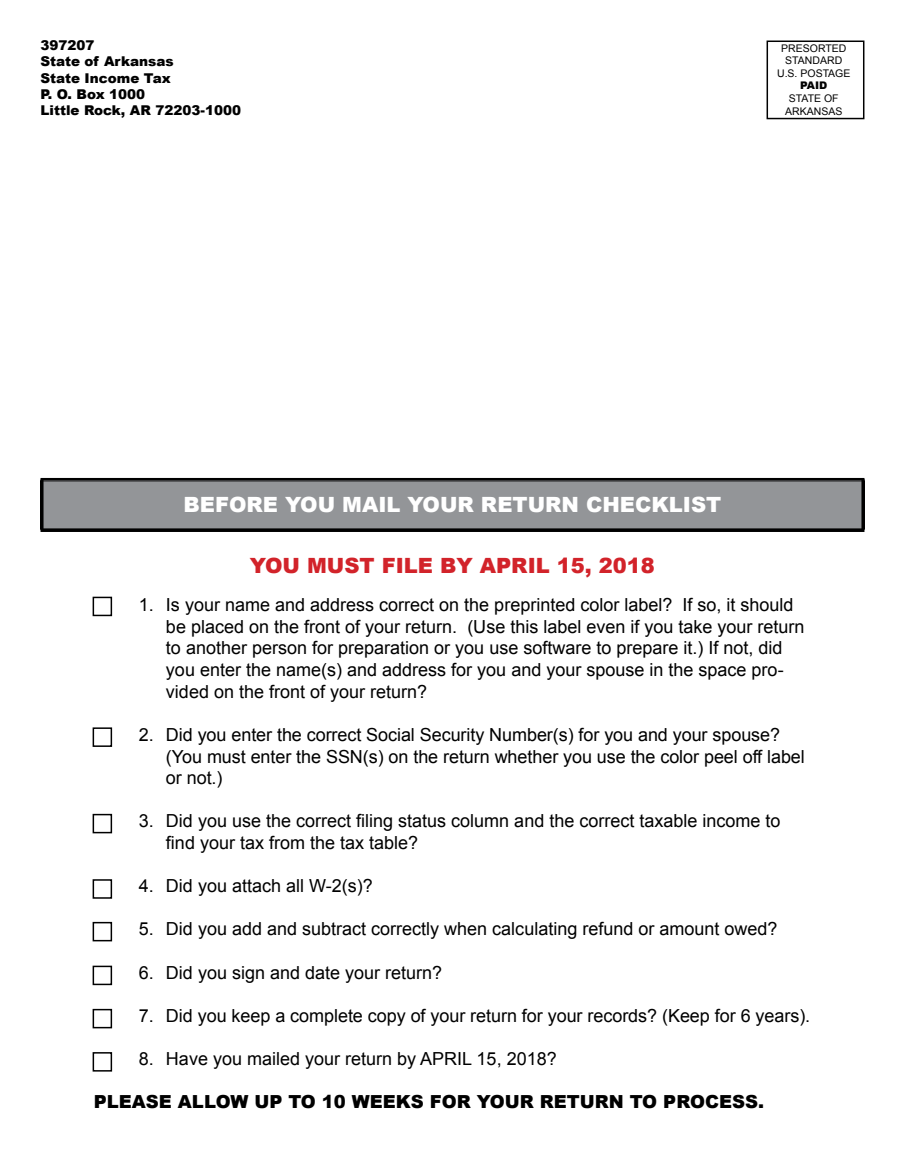
<style>
.page{position:relative;width:905px;height:1175px;background:#fff}
.page>*{position:absolute;margin:0;border:0;box-sizing:border-box;transform-origin:0 0}
.t1{font:900 21px "Arial";color:#fff}
.t2{font:900 21px "Arial";color:#d2232a}
.t3{font:18px/21.6px "Arial";color:#000}
.t4{font:900 18px "Arial";color:#000}
.t5{font:900 13.5px/16.2px "Arial";color:#000}
.t6{font:10.5px/12.6px "Arial";color:#000;text-align:center}
.t7{font:900 10.5px "Arial";color:#000}
</style>
<div class="page">
<div style="left:40px;top:478px;width:824px;height:54px;border:3px solid #000"></div>
<div style="left:40px;top:481px;width:824px;height:48px;background:#939598"></div>
<div style="left:93px;top:596px;width:19px;height:20px;border:2px solid #000"></div>
<div style="left:93px;top:727px;width:19px;height:20px;border:2px solid #000"></div>
<div style="left:93px;top:814px;width:19px;height:19px;border:2px solid #000"></div>
<div style="left:93px;top:879px;width:19px;height:19px;border:2px solid #000"></div>
<div style="left:93px;top:922px;width:19px;height:19px;border:2px solid #000"></div>
<div style="left:93px;top:965px;width:19px;height:20px;border:2px solid #000"></div>
<div style="left:93px;top:1008px;width:19px;height:20px;border:2px solid #000"></div>
<div style="left:93px;top:1052px;width:19px;height:19px;border:2px solid #000"></div>
<svg style="left:40px;top:479px;width:4px;height:51px"></svg>
<hr style="left:861px;top:479px;width:3px;height:51px;background:#000">
<div style="left:766px;top:40px;width:98px;height:79px;border:2px solid #000"></div>
<p class="t5" style="left:40px;top:37px;width:202px">397207<br>State of Arkansas<br>State Income Tax<br>P. O. Box 1000<br>Little Rock, AR 72203-1000</p>
<p class="t6" style="left:777px;top:42px;width:75px">PRESORTED<br>STANDARD<br>U.S. POSTAGE</p>
<p class="t7" style="left:800px;top:78px;width:29px">PAID</p>
<p class="t6" style="left:785px;top:92px;width:59px">STATE OF<br>ARKANSAS</p>
<p class="t1" style="left:183px;top:489px;width:539px">BEFORE YOU MAIL YOUR RETURN CHECKLIST</p>
<p class="t2" style="left:250px;top:550px;width:406px">YOU MUST FILE BY APRIL 15, 2018</p>
<p class="t3" style="left:166px;top:594px;width:640px;text-indent:-27px">1. Is your name and address correct on the preprinted color label? If so, it should be placed on the front of your return. (Use this label even if you take your return to another person for preparation or you use software to prepare it.) If not, did you enter the name(s) and address for you and your spouse in the space pro&shy;vided on the front of your return?</p>
<p class="t3" style="left:166px;top:724px;width:640px;text-indent:-27px">2. Did you enter the correct Social Security Number(s) for you and your spouse? (You must enter the SSN(s) on the return whether you use the color peel off label or not.)</p>
<p class="t3" style="left:166px;top:810px;width:616px;text-indent:-27px">3. Did you use the correct filing status column and the correct taxable income to find your tax from the tax table?</p>
<p class="t3" style="left:139px;top:875px;width:235px">4. Did you attach all W-2(s)?</p>
<p class="t3" style="left:139px;top:918px;width:640px">5. Did you add and subtract correctly when calculating refund or amount owed?</p>
<p class="t3" style="left:139px;top:961px;width:305px">6. Did you sign and date your return?</p>
<p class="t3" style="left:139px;top:1004px;width:672px">7. Did you keep a complete copy of your return for your records? (Keep for 6 years).</p>
<p class="t3" style="left:139px;top:1048px;width:419px">8. Have you mailed your return by APRIL 15, 2018?</p>
<p class="t4" style="left:94px;top:1088px;width:671px">PLEASE ALLOW UP TO 10 WEEKS FOR YOUR RETURN TO PROCESS.</p>
</div>
